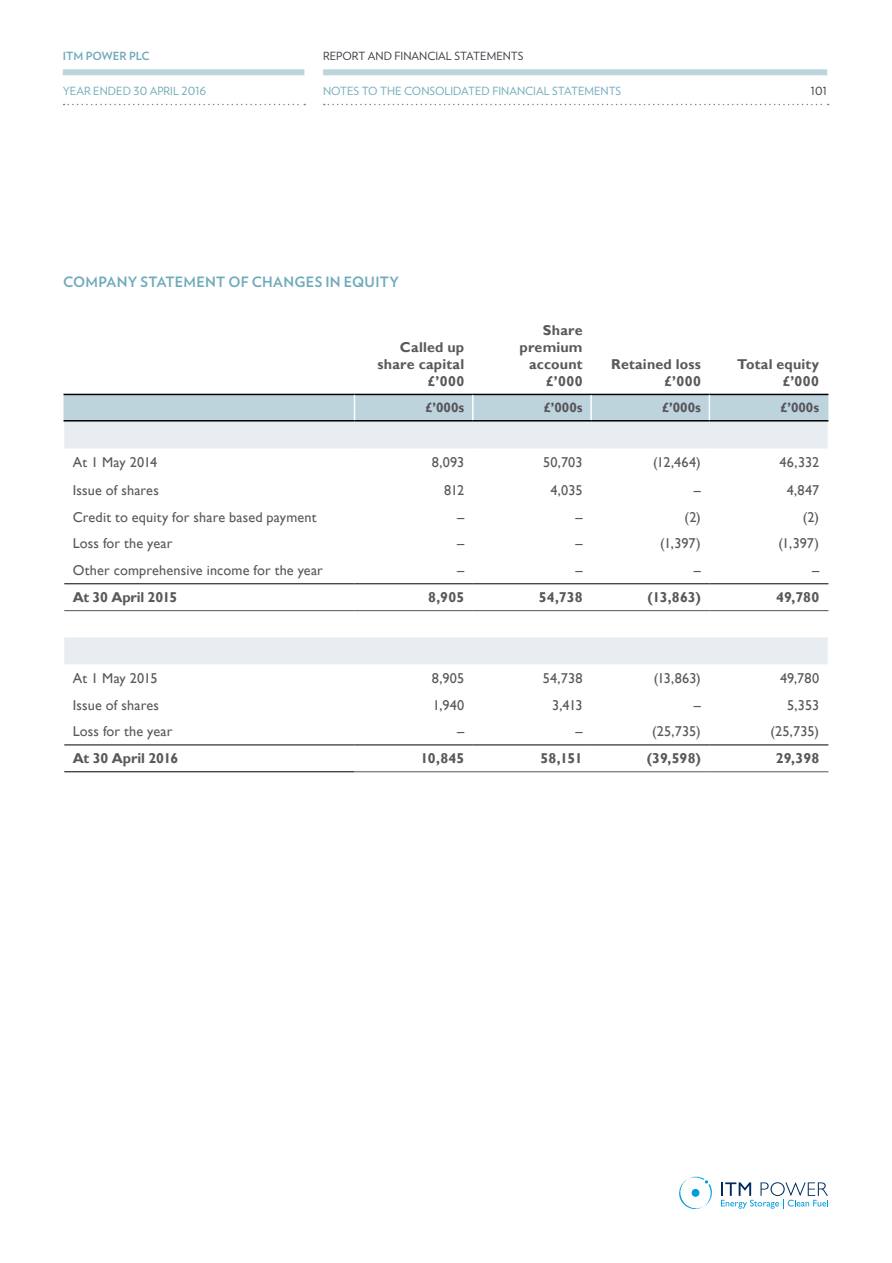
<style>
.page{position:relative;width:892px;height:1263px;background:#fff}
.page>*{position:absolute;margin:0;border:0;box-sizing:border-box;transform-origin:0 0}
.t1{font:14.25px "Gill Sans";letter-spacing:.01em;color:#58595b}
.t2{font:700 14.25px/17.1px "Gill Sans";letter-spacing:.01em;color:#58595b;text-align:right}
.t3{font:700 14.25px "Verlag";letter-spacing:.02em;color:#6faabb}
.t4{font:700 14.25px "Gill Sans";letter-spacing:-.015em;color:#58595b}
.t5{font:700 14.25px "Gill Sans";letter-spacing:-.01em;color:#58595b}
.t6{font:700 13.5px "Gill Sans";color:#57535b}
.t7{font:11.25px "Verlag";color:#6faabb}
.t8{font:11.25px "Verlag";color:#3b3a43}
.t9{font:700 11.25px "Verlag";color:#6faabb}
</style>
<div class="page">
<svg style="left:64px;top:421px;width:764px;height:243px"></svg>
<svg style="left:354px;top:530px;width:1px;height:27px"></svg>
<hr style="left:472px;top:530px;width:2px;height:27px;background:#fff">
<hr style="left:590px;top:530px;width:2px;height:27px;background:#fff">
<svg style="left:709px;top:530px;width:1px;height:27px"></svg>
<svg style="left:827px;top:530px;width:1px;height:27px"></svg>
<hr style="left:472px;top:584px;width:2px;height:26px;background:#fff">
<hr style="left:590px;top:584px;width:2px;height:26px;background:#fff">
<svg style="left:709px;top:584px;width:1px;height:26px"></svg>
<svg style="left:827px;top:584px;width:1px;height:26px"></svg>
<hr style="left:472px;top:448px;width:2px;height:28px;background:#fff">
<hr style="left:590px;top:448px;width:2px;height:28px;background:#fff">
<svg style="left:354px;top:448px;width:1px;height:55px"></svg>
<hr style="left:472px;top:476px;width:2px;height:27px;background:#fff">
<hr style="left:590px;top:476px;width:2px;height:27px;background:#fff">
<svg style="left:709px;top:448px;width:1px;height:55px"></svg>
<svg style="left:827px;top:448px;width:1px;height:55px"></svg>
<hr style="left:64px;top:583px;width:290px;height:1px;background:#000">
<hr style="left:355px;top:583px;width:118px;height:1px;background:#000">
<hr style="left:473px;top:583px;width:118px;height:1px;background:#000">
<hr style="left:591px;top:583px;width:118px;height:1px;background:#000">
<hr style="left:709px;top:583px;width:119px;height:1px;background:#000">
<hr style="left:355px;top:744px;width:118px;height:1px;background:#000">
<hr style="left:473px;top:744px;width:118px;height:1px;background:#000">
<hr style="left:591px;top:744px;width:118px;height:1px;background:#000">
<hr style="left:709px;top:744px;width:119px;height:1px;background:#000">
<svg style="left:64px;top:394px;width:764px;height:27px"></svg>
<hr style="left:64px;top:744px;width:290px;height:1px;background:#000">
<hr style="left:64px;top:771px;width:290px;height:1px;background:#000">
<hr style="left:64px;top:610px;width:290px;height:1px;background:#57535b">
<hr style="left:355px;top:610px;width:118px;height:1px;background:#57535b">
<hr style="left:473px;top:610px;width:118px;height:1px;background:#57535b">
<hr style="left:591px;top:610px;width:118px;height:1px;background:#57535b">
<hr style="left:709px;top:610px;width:119px;height:1px;background:#57535b">
<hr style="left:355px;top:771px;width:118px;height:1px;background:#57535b">
<hr style="left:473px;top:771px;width:118px;height:1px;background:#57535b">
<hr style="left:591px;top:771px;width:118px;height:1px;background:#57535b">
<hr style="left:709px;top:771px;width:119px;height:1px;background:#57535b">
<svg style="left:679px;top:1177px;width:33px;height:32px"></svg>
<svg style="left:721px;top:1182px;width:107px;height:27px"></svg>
<div style="left:323px;top:69px;width:504px;height:6px;background:#bed4dd"></div>
<div style="left:63px;top:69px;width:241px;height:6px;background:#bed4dd"></div>
<svg style="left:324px;top:104px;width:505px;height:1px"></svg>
<svg style="left:64px;top:104px;width:241px;height:1px"></svg>
<p class="t9" style="left:63px;top:47px;width:88px">ITM POWER PLC</p>
<p class="t8" style="left:323px;top:48px;width:202px">REPORT AND FINANCIAL STATEMENTS</p>
<p class="t7" style="left:63px;top:82px;width:145px">YEAR ENDED 30 APRIL 2016</p>
<p class="t7" style="left:323px;top:82px;width:300px">NOTES TO THE CONSOLIDATED FINANCIAL STATEMENTS</p>
<p class="t3" style="left:63px;top:271px;width:338px">COMPANY STATEMENT OF CHANGES IN EQUITY</p>
<p class="t8" style="left:810px;top:82px;width:18px">101</p>
<p class="t2" style="left:378px;top:339px;width:88px">Called up share capital £’000</p>
<p class="t2" style="left:520px;top:322px;width:65px">Share premium account £’000</p>
<p class="t2" style="left:611px;top:356px;width:91px">Retained loss £’000</p>
<p class="t2" style="left:737px;top:356px;width:84px">Total equity £’000</p>
<p class="t6" style="left:425px;top:400px;width:40px">£’000s</p>
<p class="t6" style="left:544px;top:400px;width:40px">£’000s</p>
<p class="t6" style="left:662px;top:400px;width:40px">£’000s</p>
<p class="t6" style="left:780px;top:400px;width:40px">£’000s</p>
<p class="t1" style="left:73px;top:454px;width:86px">At 1 May 2014</p>
<p class="t1" style="left:432px;top:454px;width:34px">8,093</p>
<p class="t1" style="left:543px;top:454px;width:41px">50,703</p>
<p class="t1" style="left:653px;top:454px;width:49px">(12,464)</p>
<p class="t1" style="left:779px;top:454px;width:41px">46,332</p>
<p class="t1" style="left:73px;top:482px;width:88px">Issue of shares</p>
<p class="t1" style="left:444px;top:482px;width:22px">812</p>
<p class="t1" style="left:550px;top:482px;width:34px">4,035</p>
<p class="t1" style="left:694px;top:482px;width:9px">–</p>
<p class="t1" style="left:787px;top:482px;width:34px">4,847</p>
<p class="t1" style="left:73px;top:508px;width:245px">Credit to equity for share based payment</p>
<p class="t1" style="left:457px;top:508px;width:9px">–</p>
<p class="t1" style="left:575px;top:508px;width:9px">–</p>
<p class="t1" style="left:685px;top:508px;width:18px">(2)</p>
<p class="t1" style="left:803px;top:508px;width:18px">(2)</p>
<p class="t1" style="left:73px;top:535px;width:101px">Loss for the year</p>
<p class="t1" style="left:457px;top:535px;width:9px">–</p>
<p class="t1" style="left:575px;top:535px;width:9px">–</p>
<p class="t1" style="left:660px;top:535px;width:42px">(1,397)</p>
<p class="t1" style="left:778px;top:535px;width:42px">(1,397)</p>
<p class="t1" style="left:73px;top:562px;width:252px">Other comprehensive income for the year</p>
<p class="t1" style="left:457px;top:562px;width:9px">–</p>
<p class="t1" style="left:575px;top:562px;width:9px">–</p>
<p class="t1" style="left:694px;top:562px;width:9px">–</p>
<p class="t1" style="left:812px;top:562px;width:9px">–</p>
<p class="t4" style="left:73px;top:589px;width:106px">At 30 April 2015</p>
<p class="t2" style="left:428px;top:589px;width:38px">8,905</p>
<p class="t2" style="left:539px;top:589px;width:45px">54,738</p>
<p class="t2" style="left:648px;top:589px;width:55px">(13,863)</p>
<p class="t2" style="left:776px;top:589px;width:45px">49,780</p>
<p class="t1" style="left:73px;top:670px;width:86px">At 1 May 2015</p>
<p class="t1" style="left:432px;top:670px;width:34px">8,905</p>
<p class="t1" style="left:543px;top:670px;width:41px">54,738</p>
<p class="t1" style="left:654px;top:670px;width:49px">(13,863)</p>
<p class="t1" style="left:780px;top:670px;width:41px">49,780</p>
<p class="t1" style="left:73px;top:696px;width:88px">Issue of shares</p>
<p class="t1" style="left:433px;top:696px;width:33px">1,940</p>
<p class="t1" style="left:552px;top:696px;width:32px">3,413</p>
<p class="t1" style="left:694px;top:696px;width:9px">–</p>
<p class="t1" style="left:787px;top:696px;width:34px">5,353</p>
<p class="t1" style="left:73px;top:723px;width:101px">Loss for the year</p>
<p class="t1" style="left:457px;top:723px;width:9px">–</p>
<p class="t1" style="left:575px;top:723px;width:9px">–</p>
<p class="t1" style="left:652px;top:723px;width:50px">(25,735)</p>
<p class="t1" style="left:770px;top:723px;width:50px">(25,735)</p>
<p class="t5" style="left:73px;top:750px;width:107px">At 30 April 2016</p>
<p class="t2" style="left:421px;top:750px;width:45px">10,845</p>
<p class="t2" style="left:540px;top:750px;width:44px">58,151</p>
<p class="t2" style="left:647px;top:750px;width:56px">(39,598)</p>
<p class="t2" style="left:776px;top:750px;width:45px">29,398</p>
</div>
